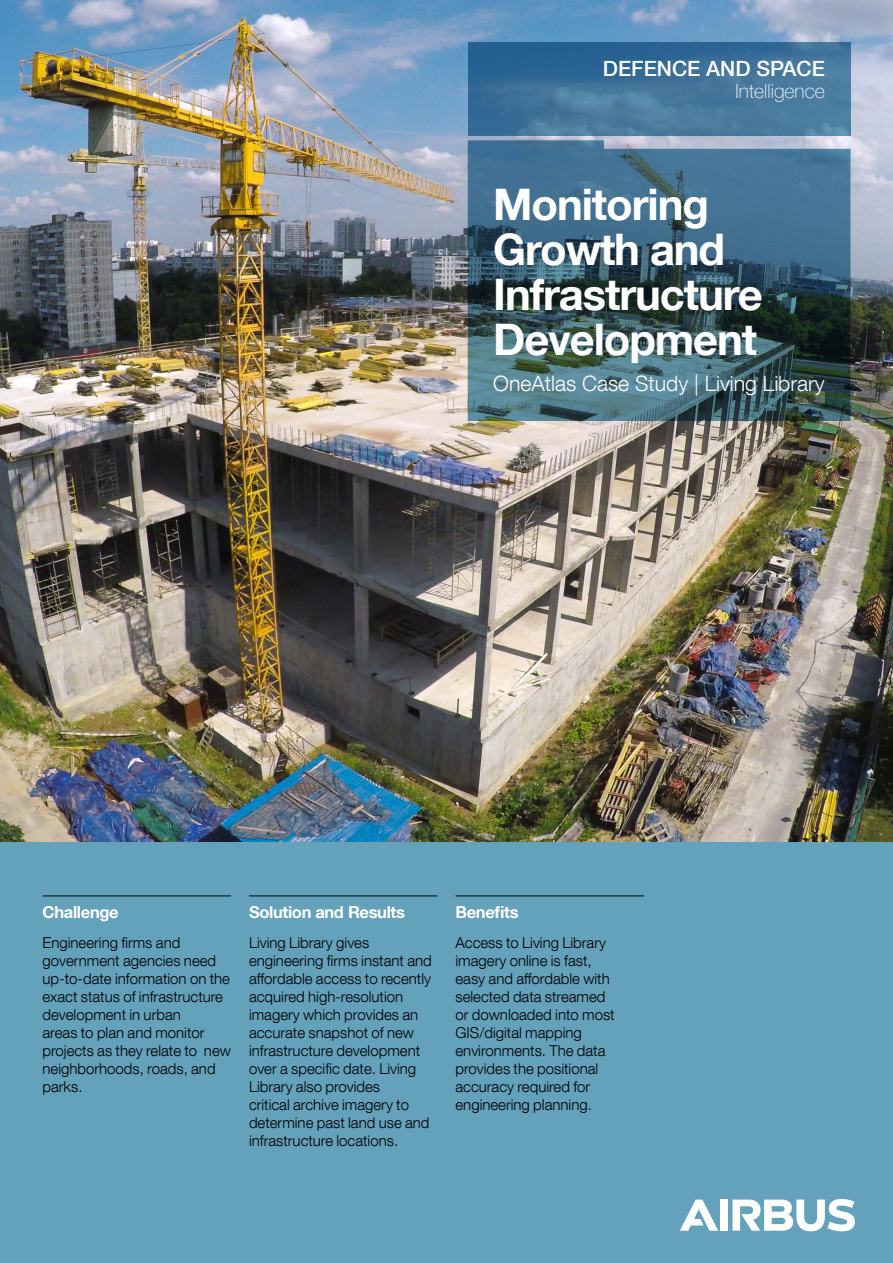
<style>
.page{position:relative;width:893px;height:1263px;background:#fff}
.page>*{position:absolute;margin:0;border:0;box-sizing:border-box;transform-origin:0 0}
.t1{font:700 43.5px/45px "Helvetica Neue LT Com";letter-spacing:-.025em;color:#fff}
.t2{font:300 21.15px "Helvetica Neue LT Com";color:#fff}
.t3{font:500 21px "Helvetica Neue LT Com";color:#fff}
.t4{font:100 19.5px "Helvetica Neue LT Com";color:#fff}
.t5{font:700 16.5px "Helvetica Neue LT Com";letter-spacing:-.02em;color:#fff}
.t6{font:300 15px/18px "Helvetica Neue LT Com";color:#000}
</style>
<div class="page">
<img style="left:0;top:0;width:893px;height:842px">
<svg style="left:468px;top:140px;width:382px;height:281px;background:#3c5f70"></svg>
<svg style="left:468px;top:43px;width:382px;height:93px;background:#3f729a"></svg>
<div style="left:0;top:842px;width:893px;height:421px;background:#64a1bb"></div>
<hr style="left:43px;top:895px;width:188px;height:1px;background:#000">
<hr style="left:249px;top:895px;width:188px;height:1px;background:#000">
<hr style="left:455px;top:895px;width:189px;height:1px;background:#000">
<div style="left:720px;top:1199px;width:7px;height:32px;background:#fff"></div>
<svg style="left:680px;top:1199px;width:38px;height:32px"></svg>
<svg style="left:732px;top:1199px;width:123px;height:32px"></svg>
<h3 class="t3" style="left:603px;top:55px;width:224px">DEFENCE AND SPACE</h3>
<h3 class="t4" style="left:735px;top:80px;width:91px">Intelligence</h3>
<h1 class="t1" style="left:493px;top:181px;width:271px">Monitoring<br>Growth and<br>Infrastructure<br>Development</h1>
<h2 class="t2" style="left:493px;top:371px;width:333px">OneAtlas Case Study | Living Library</h2>
<p class="t5" style="left:43px;top:901px;width:78px">Challenge</p>
<p class="t6" style="left:43px;top:934px;width:190px">Engineering firms and government agencies need up-to-date information on the exact status of infrastructure development in urban<br>areas to plan and monitor projects as they relate to new neighborhoods, roads, and parks.</p>
<p class="t5" style="left:249px;top:901px;width:157px">Solution and Results</p>
<p class="t6" style="left:249px;top:934px;width:184px">Living Library gives engineering firms instant and affordable access to recently acquired high-resolution imagery which provides an accurate snapshot of new infrastructure development over a specific date. Living<br>Library also provides<br>critical archive imagery to determine past land use and infrastructure locations.</p>
<p class="t5" style="left:455px;top:901px;width:65px">Benefits</p>
<p class="t6" style="left:455px;top:934px;width:161px">Access to Living Library imagery online is fast, easy and affordable with selected data streamed or downloaded into most<br>GIS/digital mapping environments. The data provides the positional accuracy required for engineering planning.</p>
</div>
